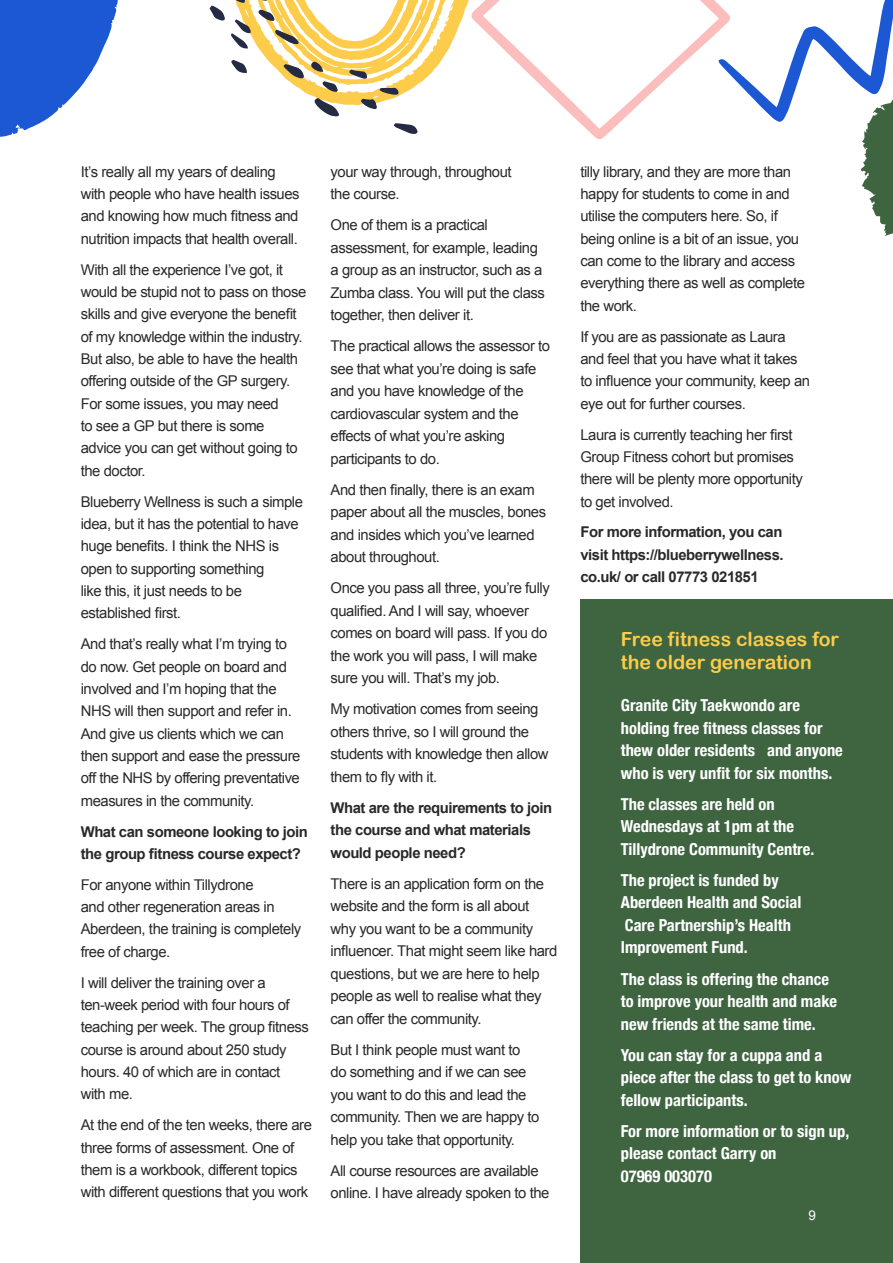
<style>
.page{position:relative;width:893px;height:1263px;background:#fff}
.page>*{position:absolute;margin:0;border:0;box-sizing:border-box;transform-origin:0 0}
.t1{font:19.5px/23.4px "Arial Rounded MT Bold";color:#fccc4a}
.t2{font:700 condensed 16.5px/22.5px "Helvetica Neue";color:#fff}
.t3{font:14.85px/22.4px "Arial";letter-spacing:-.03em;color:#292929}
.t4{font:700 14.85px/22.4px "Arial";letter-spacing:-.03em;color:#292929}
.t5{font:13.5px "Arial";color:#fff}
</style>
<div class="page">
<div style="left:580px;top:600px;width:313px;height:663px;background:#3e6440"></div>
<svg style="left:0;top:0;width:118px;height:137px"></svg>
<svg style="left:210px;top:0;width:683px;height:236px"></svg>
<p class="t3" style="left:81px;top:160px;width:220px">It’s really all my years of dealing with people who have health issues and knowing how much fitness and nutrition impacts that health overall.</p>
<p class="t3" style="left:81px;top:258px;width:227px">With all the experience I’ve got, it would be stupid not to pass on those skills and give everyone the benefit of my knowledge within the industry.<br>But also, be able to have the health offering outside of the GP surgery.<br>For some issues, you may need<br>to see a GP but there is some advice you can get without going to the doctor.</p>
<p class="t3" style="left:81px;top:490px;width:224px">Blueberry Wellness is such a simple idea, but it has the potential to have huge benefits. I think the NHS is open to supporting something<br>like this, it just needs to be established first.</p>
<p class="t3" style="left:81px;top:633px;width:221px">And that’s really what I’m trying to do now. Get people on board and involved and I’m hoping that the<br>NHS will then support and refer in.<br>And give us clients which we can then support and ease the pressure off the NHS by offering preventative measures in the community.</p>
<p class="t4" style="left:81px;top:821px;width:229px">What can someone looking to join the group fitness course expect?</p>
<p class="t3" style="left:81px;top:873px;width:222px">For anyone within Tillydrone<br>and other regeneration areas in<br>Aberdeen, the training is completely free of charge.</p>
<p class="t3" style="left:81px;top:971px;width:230px">I will deliver the training over a ten-week period with four hours of teaching per week. The group fitness course is around about 250 study hours. 40 of which are in contact with me.</p>
<p class="t3" style="left:81px;top:1114px;width:233px">At the end of the ten weeks, there are three forms of assessment. One of them is a workbook, different topics with different questions that you work</p>
<p class="t3" style="left:331px;top:160px;width:183px">your way through, throughout the course.</p>
<p class="t3" style="left:331px;top:214px;width:216px">One of them is a practical assessment, for example, leading a group as an instructor, such as a<br>Zumba class. You will put the class together, then deliver it.</p>
<p class="t3" style="left:331px;top:335px;width:221px">The practical allows the assessor to see that what you’re doing is safe and you have knowledge of the cardiovascular system and the effects of what you’re asking participants to do.</p>
<p class="t3" style="left:331px;top:478px;width:217px">And then finally, there is an exam paper about all the muscles, bones and insides which you’ve learned about throughout.</p>
<p class="t3" style="left:331px;top:577px;width:221px">Once you pass all three, you’re fully qualified. And I will say, whoever comes on board will pass. If you do the work you will pass, I will make sure you will. That’s my job.</p>
<p class="t3" style="left:331px;top:698px;width:220px">My motivation comes from seeing others thrive, so I will ground the students with knowledge then allow them to fly with it.</p>
<p class="t4" style="left:331px;top:797px;width:223px">What are the requirements to join the course and what materials would people need?</p>
<p class="t3" style="left:331px;top:872px;width:228px">There is an application form on the website and the form is all about why you want to be a community influencer. That might seem like hard questions, but we are here to help people as well to realise what they can offer the community.</p>
<p class="t3" style="left:331px;top:1038px;width:210px">But I think people must want to do something and if we can see you want to do this and lead the community. Then we are happy to help you take that opportunity.</p>
<p class="t3" style="left:331px;top:1159px;width:220px">All course resources are available online. I have already spoken to the</p>
<p class="t3" style="left:580px;top:160px;width:226px">tilly library, and they are more than happy for students to come in and utilise the computers here. So, if being online is a bit of an issue, you can come to the library and access everything there as well as complete the work.</p>
<p class="t3" style="left:580px;top:325px;width:231px">If you are as passionate as Laura and feel that you have what it takes to influence your community, keep an eye out for further courses.</p>
<p class="t3" style="left:580px;top:423px;width:224px">Laura is currently teaching her first<br>Group Fitness cohort but promises there will be plenty more opportunity to get involved.</p>
<p class="t4" style="left:580px;top:521px;width:205px;text-align:justify">For more information, you can visit https://blueberrywellness. co.uk/ or call 07773 021851</p>
<h1 class="t1" style="left:621px;top:627px;width:220px">Free fitness classes for the older generation</h1>
<p class="t2" style="left:621px;top:693px;width:224px">Granite City Taekwondo are holding free fitness classes for thew older residents and anyone who is very unfit for six months.</p>
<p class="t2" style="left:621px;top:792px;width:195px">The classes are held on<br>Wednesdays at 1pm at the<br>Tillydrone Community Centre.</p>
<p class="t2" style="left:621px;top:868px;width:182px">The project is funded by<br>Aberdeen Health and Social<br>Care Partnership’s Health<br>Improvement Fund.</p>
<p class="t2" style="left:621px;top:966px;width:218px">The class is offering the chance to improve your health and make new friends at the same time.</p>
<p class="t2" style="left:621px;top:1042px;width:232px">You can stay for a cuppa and a piece after the class to get to know fellow participants.</p>
<p class="t2" style="left:621px;top:1118px;width:230px">For more information or to sign up, please contact Garry on<br>07969 003070</p>
<p class="t5" style="left:809px;top:1207px;width:9px">9</p>
</div>
